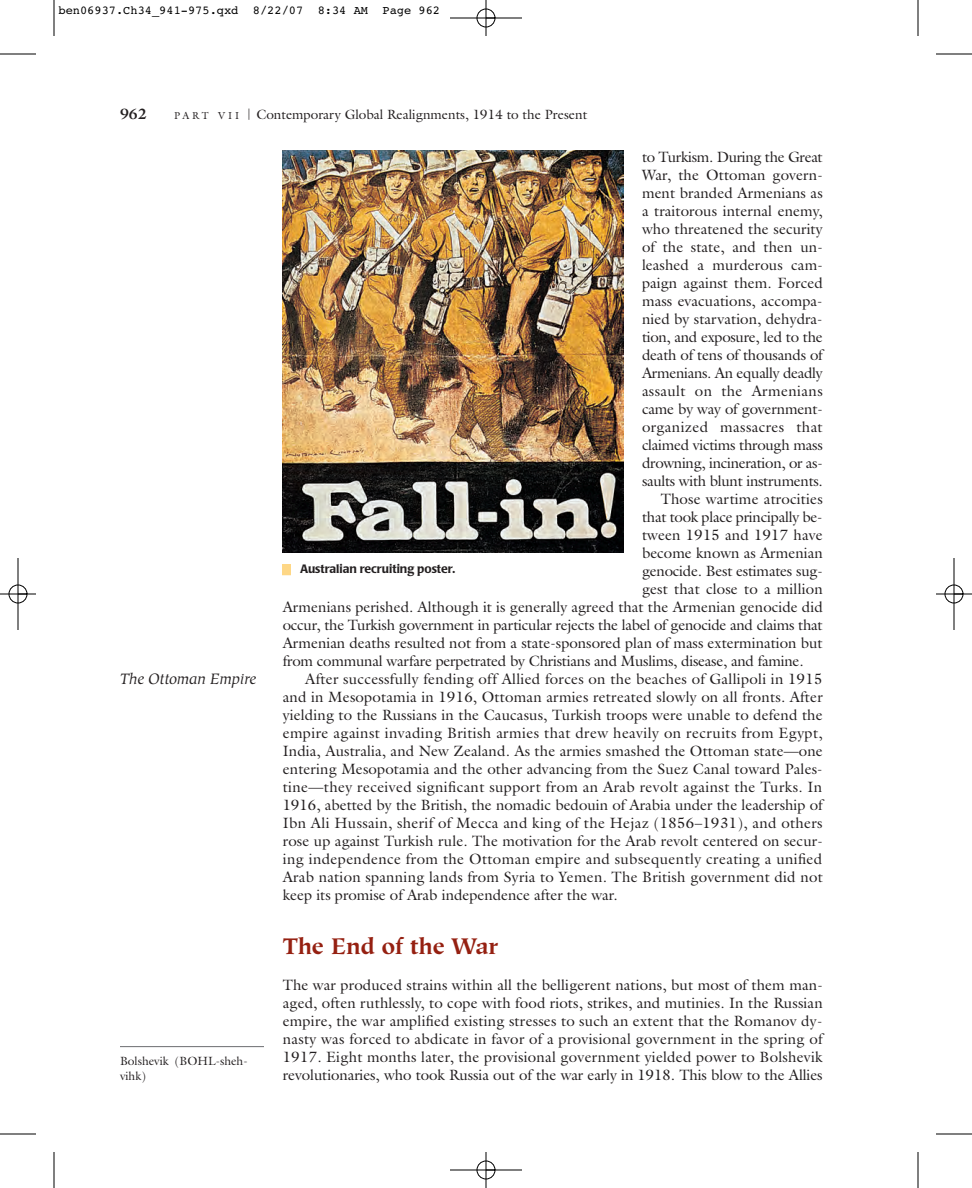
<style>
.page{position:relative;width:972px;height:1188px;background:#fff}
.page>*{position:absolute;margin:0;border:0;box-sizing:border-box;transform-origin:0 0}
.t1{font:700 22.5px "Hiroshige";color:#952011}
.t2{font:15px/18px "Galliard";letter-spacing:.005em;color:#231f20;text-align:justify}
.t3{font:15px "Galliard";letter-spacing:.025em;color:#231f20}
.t4{font:15px "Galliard";letter-spacing:-.015em;color:#231f20}
.t5{font:15px "Galliard";letter-spacing:-.02em;color:#231f20}
.t6{font:italic 15px "Hiroshige";color:#231f20}
.t7{font:700 15px "Galliard";color:#231f20}
.t8{font:13.5px "Galliard";color:#231f20}
.t9{font:12px "Courier";color:#000}
.t10{font:500 12px "Poppl Laudatio";color:#231f20}
.t11{font:12px/15px "Galliard";color:#231f20}
.s1{font-size:10.2px}
.s2{font-size:11.25px}
</style>
<div class="page">
<img style="left:282px;top:151px;width:342px;height:402px">
<div style="left:282px;top:564px;width:9px;height:11px;background:#fed786"></div>
<hr style="left:120px;top:1046px;width:144px;height:1px;background:#6c6d70">
<hr style="left:54px;top:0;width:1px;height:36px;background:#000">
<hr style="left:0;top:54px;width:36px;height:1px;background:#000">
<hr style="left:918px;top:0;width:1px;height:36px;background:#000">
<hr style="left:936px;top:54px;width:36px;height:1px;background:#000">
<hr style="left:54px;top:1152px;width:1px;height:36px;background:#000">
<hr style="left:0;top:1134px;width:36px;height:1px;background:#000">
<hr style="left:918px;top:1152px;width:1px;height:36px;background:#000">
<hr style="left:936px;top:1134px;width:36px;height:1px;background:#000">
<hr style="left:450px;top:18px;width:72px;height:1px;background:#000">
<hr style="left:450px;top:1170px;width:72px;height:1px;background:#000">
<hr style="left:18px;top:558px;width:1px;height:72px;background:#000">
<hr style="left:954px;top:558px;width:1px;height:72px;background:#000">
<hr style="left:486px;top:0;width:1px;height:36px;background:#000">
<hr style="left:486px;top:1152px;width:1px;height:36px;background:#000">
<hr style="left:0;top:594px;width:36px;height:1px;background:#000">
<hr style="left:936px;top:594px;width:36px;height:1px;background:#000">
<div style="left:477px;top:9px;width:18px;height:18px;border:1px solid #000;border-radius:50%"></div>
<div style="left:477px;top:1161px;width:18px;height:18px;border:1px solid #000;border-radius:50%"></div>
<div style="left:9px;top:585px;width:18px;height:18px;border:1px solid #000;border-radius:50%"></div>
<div style="left:945px;top:585px;width:18px;height:18px;border:1px solid #000;border-radius:50%"></div>
<p class="t9" style="left:58px;top:6px;width:383px">ben06937.Ch34_941-975.qxd 8/22/07 8:34 AM Page 962</p>
<p class="t7" style="left:120px;top:108px;width:28px">962</p>
<p class="t8" style="left:174px;top:109px;width:415px"><span class="s1">P A R T V I I</span> <span class="s2">|</span> Contemporary Global Realignments, 1914 to the Present</p>
<p class="t6" style="left:120px;top:673px;width:138px">The Ottoman Empire</p>
<p class="t11" style="left:120px;top:1055px;width:129px">Bolshevik (BOHL-sheh&shy;vihk)</p>
<p class="t5" style="left:642px;top:151px;width:182px">to Turkism. During the Great</p>
<p class="t2" style="left:642px;top:168px;width:182px">War, the Ottoman govern-</p>
<p class="t2" style="left:642px;top:186px;width:182px">ment branded Armenians as</p>
<p class="t2" style="left:642px;top:204px;width:182px">a traitorous internal enemy,</p>
<p class="t2" style="left:642px;top:222px;width:182px">who threatened the security</p>
<p class="t2" style="left:642px;top:240px;width:182px">of the state, and then un-</p>
<p class="t2" style="left:642px;top:258px;width:182px">leashed a murderous cam-</p>
<p class="t2" style="left:642px;top:276px;width:182px">paign against them. Forced</p>
<p class="t2" style="left:642px;top:294px;width:182px">mass evacuations, accompa-</p>
<p class="t2" style="left:642px;top:312px;width:182px">nied by starvation, dehydra-</p>
<p class="t5" style="left:642px;top:331px;width:182px">tion, and exposure, led to the</p>
<p class="t2" style="left:642px;top:348px;width:182px">death of tens of thousands of</p>
<p class="t5" style="left:642px;top:367px;width:182px">Armenians. An equally deadly</p>
<p class="t3" style="left:642px;top:385px;width:182px">assault on the Armenians</p>
<p class="t2" style="left:642px;top:402px;width:182px">came by way of government-</p>
<p class="t3" style="left:642px;top:421px;width:182px">organized massacres that</p>
<p class="t5" style="left:642px;top:439px;width:182px">claimed victims through mass</p>
<p class="t5" style="left:642px;top:457px;width:182px">drowning, incineration, or as-</p>
<p class="t5" style="left:642px;top:475px;width:182px">saults with blunt instruments.</p>
<p class="t2" style="left:661px;top:492px;width:163px">Those wartime atrocities</p>
<p class="t4" style="left:642px;top:511px;width:182px">that took place principally be-</p>
<p class="t2" style="left:642px;top:528px;width:182px">tween 1915 and 1917 have</p>
<p class="t2" style="left:642px;top:546px;width:182px">become known as Armenian</p>
<p class="t4" style="left:642px;top:565px;width:182px">genocide. Best estimates sug-</p>
<p class="t2" style="left:642px;top:582px;width:182px">gest that close to a million</p>
<p class="t2" style="left:283px;top:600px;width:542px">Armenians perished. Although it is generally agreed that the Armenian genocide did</p>
<p class="t4" style="left:283px;top:619px;width:541px">occur, the Turkish government in particular rejects the label of genocide and claims that</p>
<p class="t2" style="left:283px;top:636px;width:541px">Armenian deaths resulted not from a state-sponsored plan of mass extermination but</p>
<p class="t4" style="left:283px;top:655px;width:522px">from communal warfare perpetrated by Christians and Muslims, disease, and famine.</p>
<p class="t2" style="left:305px;top:672px;width:519px">After successfully fending off Allied forces on the beaches of Gallipoli in 1915</p>
<p class="t2" style="left:283px;top:690px;width:542px">and in Mesopotamia in 1916, Ottoman armies retreated slowly on all fronts. After</p>
<p class="t2" style="left:283px;top:708px;width:541px">yielding to the Russians in the Caucasus, Turkish troops were unable to defend the</p>
<p class="t3" style="left:283px;top:727px;width:542px">empire against invading British armies that drew heavily on recruits from Egypt,</p>
<p class="t2" style="left:283px;top:744px;width:542px">India, Australia, and New Zealand. As the armies smashed the Ottoman state—one</p>
<p class="t2" style="left:283px;top:762px;width:541px">entering Mesopotamia and the other advancing from the Suez Canal toward Pales-</p>
<p class="t3" style="left:283px;top:781px;width:541px">tine—they received significant support from an Arab revolt against the Turks. In</p>
<p class="t2" style="left:283px;top:798px;width:541px">1916, abetted by the British, the nomadic bedouin of Arabia under the leadership of</p>
<p class="t3" style="left:283px;top:817px;width:541px">Ibn Ali Hussain, sherif of Mecca and king of the Hejaz (1856–1931), and others</p>
<p class="t2" style="left:283px;top:834px;width:542px">rose up against Turkish rule. The motivation for the Arab revolt centered on secur-</p>
<p class="t3" style="left:283px;top:853px;width:541px">ing independence from the Ottoman empire and subsequently creating a unified</p>
<p class="t2" style="left:283px;top:870px;width:542px">Arab nation spanning lands from Syria to Yemen. The British government did not</p>
<p class="t2" style="left:283px;top:888px;width:336px">keep its promise of Arab independence after the war.</p>
<h1 class="t1" style="left:283px;top:937px;width:217px">The End of the War</h1>
<p class="t2" style="left:283px;top:978px;width:542px">The war produced strains within all the belligerent nations, but most of them man&shy;aged, often ruthlessly, to cope with food riots, strikes, and mutinies. In the Russian empire, the war amplified existing stresses to such an extent that the Romanov dy&shy;nasty was forced to abdicate in favor of a provisional government in the spring of 1917. Eight months later, the provisional government yielded power to Bolshevik revolutionaries, who took Russia out of the war early in 1918. This blow to the Allies</p>
<p class="t10" style="left:300px;top:564px;width:157px">Australian recruiting poster.</p>
</div>
